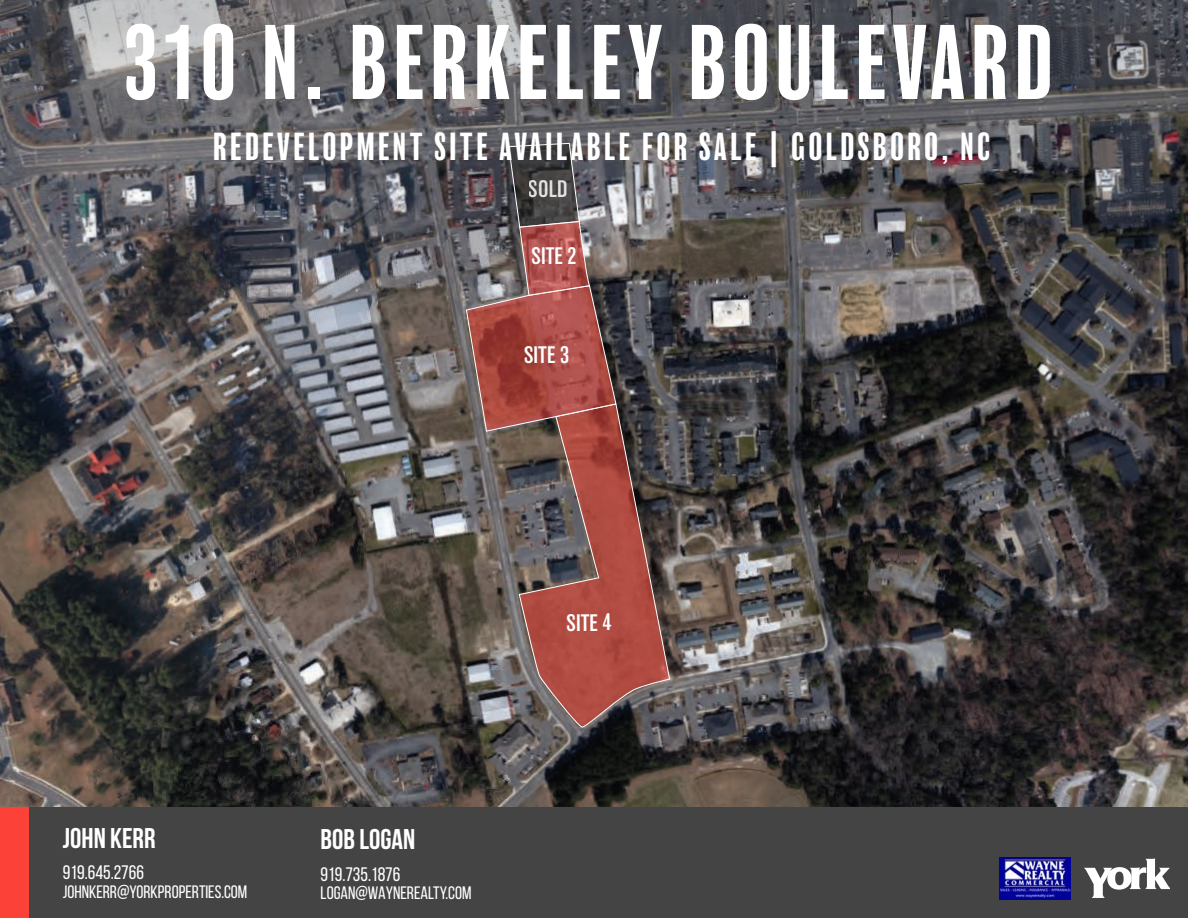
<style>
.page{position:relative;width:1188px;height:918px;background:#fff}
.page>*{position:absolute;margin:0;border:0;box-sizing:border-box;transform-origin:0 0}
.t1{font:condensed 97.5px "Balboa";letter-spacing:.07em;color:#fff}
.t2{font:condensed 36px "Balboa";letter-spacing:.1em;color:#fff}
.t3{font:700 28.5px "Bebas Neue";color:#fff}
.t4{font:300 21.9px "Balboa";letter-spacing:-.005em;color:#fff}
.t5{font:19.5px "Bebas Neue";color:#fff}
.t6{font:18px "Bebas Neue";color:#fff}
</style>
<div class="page">
<img style="left:0;top:292px;width:1188px;height:516px">
<svg style="left:518px;top:403px;width:153px;height:325px;background:#84504b"></svg>
<svg style="left:465px;top:292px;width:152px;height:140px;background:#9a4e49"></svg>
<svg style="left:0;top:0;width:1188px;height:292px;background:#5d5b5e"></svg>
<div style="left:0;top:808px;width:1188px;height:110px;background:#444"></div>
<div style="left:0;top:808px;width:28px;height:110px;background:#fc4238"></div>
<svg style="left:1085px;top:858px;width:85px;height:40px"></svg>
<img style="left:1000px;top:857px;width:70px;height:42px">
<p class="t1" style="left:124px;top:13px;width:930px">310 N. BERKELEY BOULEVARD</p>
<p class="t2" style="left:213px;top:128px;width:778px">REDEVELOPMENT SITE AVAILABLE FOR SALE | GOLDSBORO, NC</p>
<p class="t4" style="left:529px;top:177px;width:40px">SOLD</p>
<p class="t4" style="left:532px;top:245px;width:47px">SITE 2</p>
<p class="t4" style="left:524px;top:344px;width:47px">SITE 3</p>
<p class="t3" style="left:63px;top:822px;width:94px">john kERR</p>
<p class="t5" style="left:63px;top:862px;width:83px">919.645.2766</p>
<p class="t6" style="left:63px;top:882px;width:186px">JOHNKERR@YORKPROPERTIES.COM</p>
<p class="t3" style="left:321px;top:824px;width:96px">BOB LOGAN</p>
<p class="t5" style="left:321px;top:863px;width:81px">919.735.1876</p>
<p class="t6" style="left:321px;top:883px;width:152px">LOGAN@WAYNEREALTY.COM</p>
<p class="t4" style="left:567px;top:611px;width:47px">SITE 4</p>
</div>
